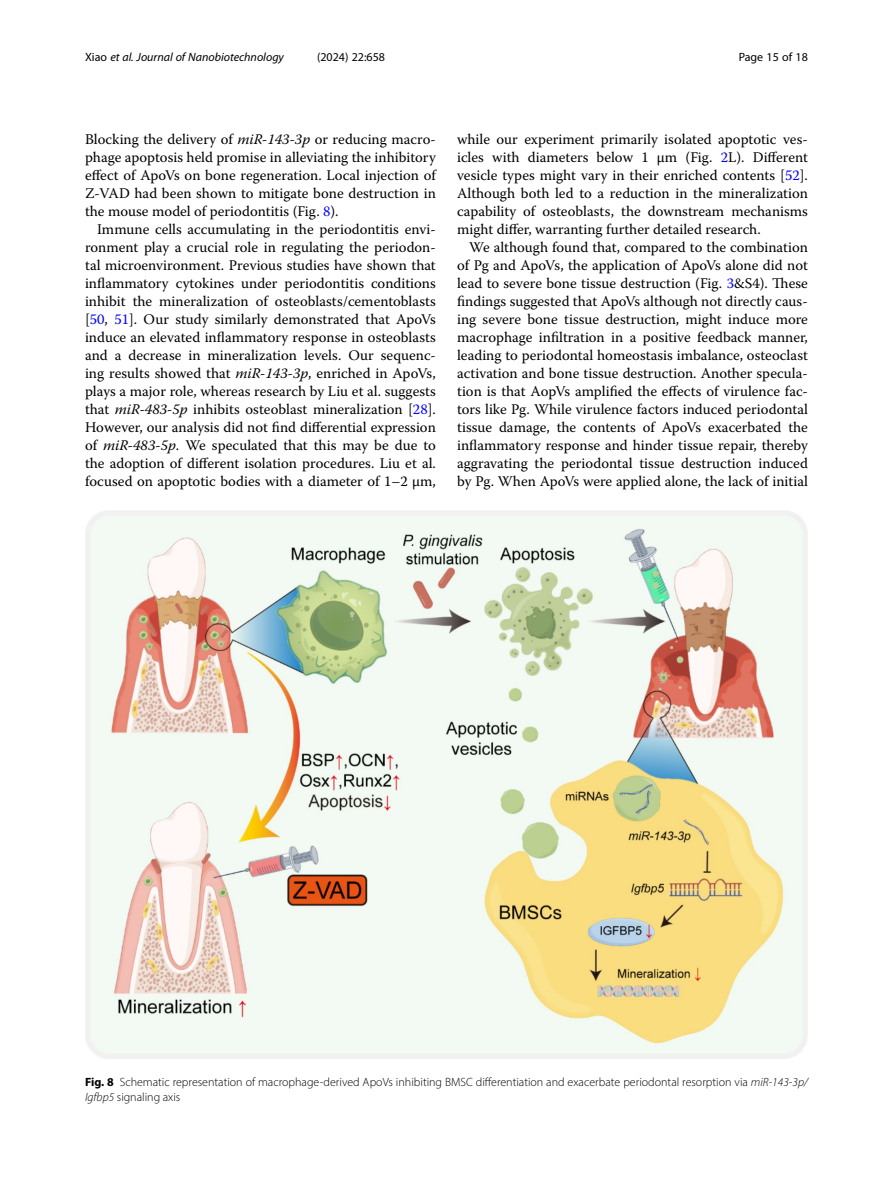
<style>
.page{position:relative;width:893px;height:1191px;background:#fff}
.page>*{position:absolute;margin:0;border:0;box-sizing:border-box;transform-origin:0 0}
.Body_Text_Indent{font:14.7px/18px "Warnock Pro";color:#000;text-align:justify}
.Body_Text{font:14.7px/18px "Warnock Pro";color:#000;text-align:justify}
.Figure_Caption{font:300 12px/15px "Myriad Pro";color:#000}
.t1{font:italic 12px "Myriad Pro";color:#000}
.t2{font:12px "Myriad Pro";color:#000}
.s1{font-style:normal}
.s2{font-style:italic}
.s3{color:#00f}
.s4{font-weight:700}
</style>
<div class="page">
<img style="left:85px;top:511px;width:723px;height:548px">
<p class="t1" style="left:85px;top:50px;width:200px"><span class="s1">Xiao</span> et al. Journal of Nanobiotechnology</p>
<p class="t2" style="left:317px;top:50px;width:70px">(2024) 22:658</p>
<p class="t2" style="left:739px;top:50px;width:71px">Page 15 of 18</p>
<p class="Body_Text" style="left:85px;top:130px;width:352px">Blocking the delivery of <span class="s2">miR-143-3p</span> or reducing macro&shy;phage apoptosis held promise in alleviating the inhibitory effect of ApoVs on bone regeneration. Local injection of Z-VAD had been shown to mitigate bone destruction in the mouse model of periodontitis (Fig. <span class="s3">8</span>).</p>
<p class="Body_Text_Indent" style="left:85px;top:220px;width:352px;text-indent:12px">Immune cells accumulating in the periodontitis envi&shy;ronment play a crucial role in regulating the periodon&shy;tal microenvironment. Previous studies have shown that inflammatory cytokines under periodontitis conditions inhibit the mineralization of osteoblasts/cementoblasts [<span class="s3">50</span>, <span class="s3">51</span>]. Our study similarly demonstrated that ApoVs induce an elevated inflammatory response in osteoblasts and a decrease in mineralization levels. Our sequenc&shy;ing results showed that <span class="s2">miR-143-3p</span>, enriched in ApoVs, plays a major role, whereas research by Liu et al. suggests that <span class="s2">miR-483-5p</span> inhibits osteoblast mineralization [<span class="s3">28</span>].<br>However, our analysis did not find differential expression of <span class="s2">miR-483-5p</span>. We speculated that this may be due to the adoption of different isolation procedures. Liu et al. focused on apoptotic bodies with a diameter of 1–2 μm,</p>
<p class="Body_Text_Indent" style="left:457px;top:130px;width:352px">while our experiment primarily isolated apoptotic ves&shy;icles with diameters below 1 μm (Fig. <span class="s3">2</span>L). Different vesicle types might vary in their enriched contents [<span class="s3">52</span>].<br>Although both led to a reduction in the mineralization capability of osteoblasts, the downstream mechanisms might differ, warranting further detailed research.</p>
<p class="Body_Text_Indent" style="left:457px;top:238px;width:352px;text-indent:12px">We although found that, compared to the combination of Pg and ApoVs, the application of ApoVs alone did not lead to severe bone tissue destruction (Fig. <span class="s3">3</span>&amp;S4). These findings suggested that ApoVs although not directly caus&shy;ing severe bone tissue destruction, might induce more macrophage infiltration in a positive feedback manner, leading to periodontal homeostasis imbalance, osteoclast activation and bone tissue destruction. Another specula&shy;tion is that AopVs amplified the effects of virulence fac&shy;tors like Pg. While virulence factors induced periodontal tissue damage, the contents of ApoVs exacerbated the inflammatory response and hinder tissue repair, thereby aggravating the periodontal tissue destruction induced by Pg. When ApoVs were applied alone, the lack of initial</p>
<p class="Figure_Caption" style="left:85px;top:1074px;width:724px"><span class="s4">Fig. 8</span> Schematic representation of macrophage-derived ApoVs inhibiting BMSC differentiation and exacerbate periodontal resorption via <span class="s2">miR-143-3p/<br>Igfbp5</span> signaling axis</p>
</div>
